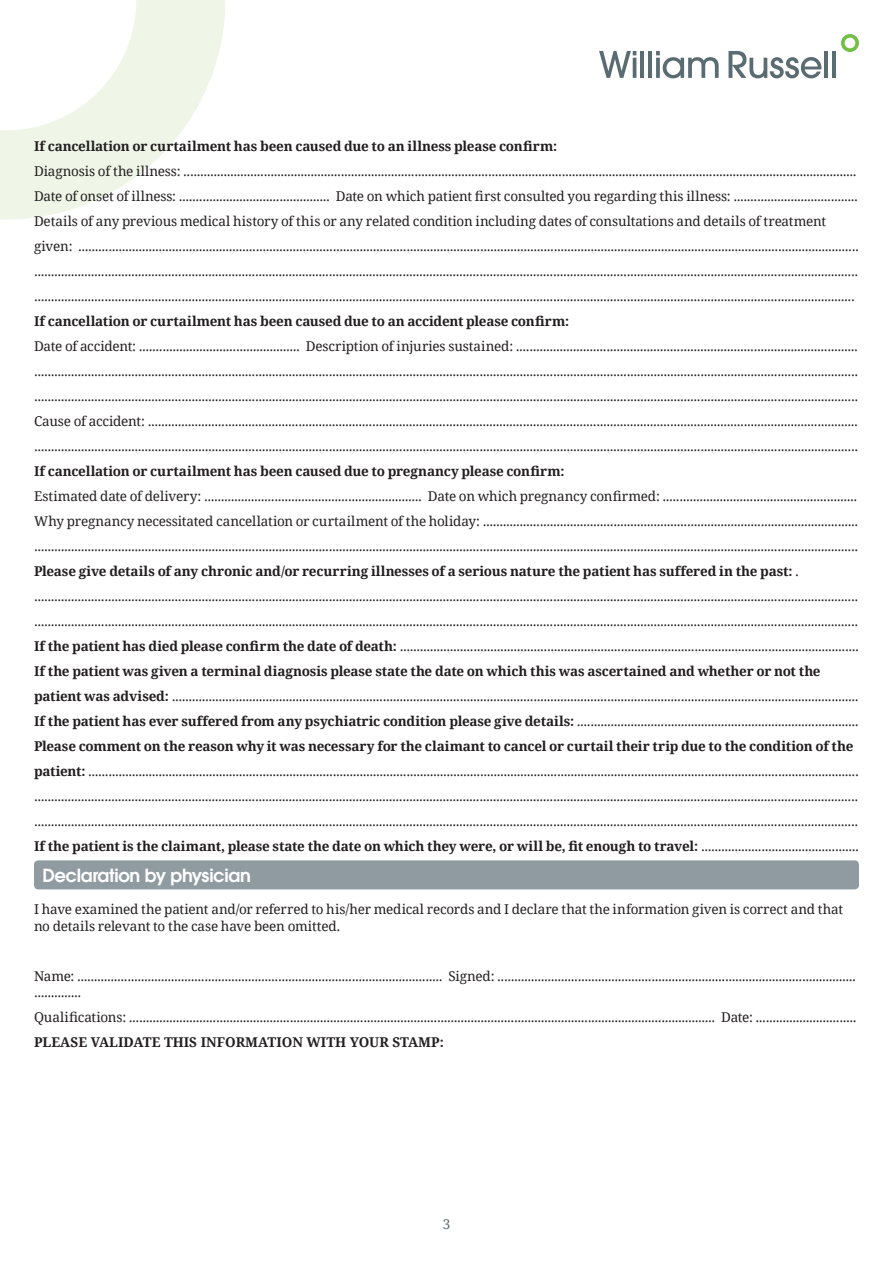
<style>
.page{position:relative;width:893px;height:1263px;background:#fff}
.page>*{position:absolute;margin:0;border:0;box-sizing:border-box;transform-origin:0 0}
.AppForm_Grey_WOB_hea{font:600 18px "ITC Avant Garde Pro";letter-spacing:-.02em;color:#fff}
.APPForm__Body_copy{font:13.5px/16.5px "Droid Serif";letter-spacing:-.015em;color:#231f20}
.APPForm__Body_copy-2{font:700 13.5px "Droid Serif";letter-spacing:-.015em;color:#231f20}
.t1{font:13.5px "Droid Serif";color:#5a6b71}
.s1{font-weight:400}
.s2{font-weight:700}
</style>
<div class="page">
<svg style="left:0;top:0;width:225px;height:220px;fill:#eff6e8"></svg>
<svg style="left:599px;top:51px;width:37px;height:27px"></svg>
<hr style="left:633px;top:58px;width:3px;height:20px;background:#5a6b71">
<hr style="left:640px;top:51px;width:4px;height:27px;background:#5a6b71">
<hr style="left:648px;top:51px;width:4px;height:27px;background:#5a6b71">
<svg style="left:656px;top:51px;width:63px;height:27px"></svg>
<svg style="left:728px;top:51px;width:93px;height:27px"></svg>
<hr style="left:824px;top:51px;width:4px;height:27px;background:#5a6b71">
<hr style="left:832px;top:51px;width:4px;height:27px;background:#5a6b71">
<svg style="left:841px;top:34px;width:18px;height:18px"></svg>
<div style="left:34px;top:860px;width:825px;height:29px;background:#909ba1;border-radius:4px"></div>
<p class="APPForm__Body_copy-2" style="left:34px;top:136px;width:525px">If cancellation or curtailment has been caused due to an illness please confirm:</p>
<p class="APPForm__Body_copy" style="left:34px;top:162px;width:824px">Diagnosis of the illness: .........................................................................................................................................................................................................</p>
<p class="APPForm__Body_copy" style="left:34px;top:187px;width:825px">Date of onset of illness: ............................................. Date on which patient first consulted you regarding this illness: .....................................</p>
<p class="APPForm__Body_copy" style="left:34px;top:212px;width:794px">Details of any previous medical history of this or any related condition including dates of consultations and details of treatment</p>
<p class="APPForm__Body_copy" style="left:34px;top:237px;width:826px">given: .........................................................................................................................................................................................................................................</p>
<p class="APPForm__Body_copy" style="left:34px;top:262px;width:826px">......................................................................................................................................................................................................................................................</p>
<p class="APPForm__Body_copy" style="left:34px;top:287px;width:822px">.....................................................................................................................................................................................................................................................</p>
<p class="APPForm__Body_copy-2" style="left:34px;top:311px;width:537px">If cancellation or curtailment has been caused due to an accident please confirm:</p>
<p class="APPForm__Body_copy" style="left:34px;top:337px;width:825px">Date of accident: ................................................ Description of injuries sustained: ......................................................................................................</p>
<p class="APPForm__Body_copy" style="left:34px;top:362px;width:826px">......................................................................................................................................................................................................................................................</p>
<p class="APPForm__Body_copy" style="left:34px;top:387px;width:826px">......................................................................................................................................................................................................................................................</p>
<p class="APPForm__Body_copy" style="left:34px;top:412px;width:825px">Cause of accident: ....................................................................................................................................................................................................................</p>
<p class="APPForm__Body_copy" style="left:34px;top:437px;width:826px">......................................................................................................................................................................................................................................................</p>
<p class="APPForm__Body_copy-2" style="left:34px;top:461px;width:532px">If cancellation or curtailment has been caused due to pregnancy please confirm:</p>
<p class="APPForm__Body_copy" style="left:34px;top:487px;width:825px">Estimated date of delivery: ................................................................. Date on which pregnancy confirmed: ..........................................................</p>
<p class="APPForm__Body_copy" style="left:34px;top:512px;width:826px">Why pregnancy necessitated cancellation or curtailment of the holiday: ................................................................................................................</p>
<p class="APPForm__Body_copy" style="left:34px;top:537px;width:826px">......................................................................................................................................................................................................................................................</p>
<p class="APPForm__Body_copy-2" style="left:34px;top:561px;width:767px">Please give details of any chronic and/or recurring illnesses of a serious nature the patient has suffered in the past: <span class="s1">.</span></p>
<p class="APPForm__Body_copy" style="left:34px;top:587px;width:826px">......................................................................................................................................................................................................................................................</p>
<p class="APPForm__Body_copy" style="left:34px;top:612px;width:826px">......................................................................................................................................................................................................................................................</p>
<p class="APPForm__Body_copy" style="left:34px;top:637px;width:826px"><span class="s2">If the patient has died please confirm the date of death:</span> .........................................................................................................................................</p>
<p class="APPForm__Body_copy-2" style="left:34px;top:661px;width:788px">If the patient was given a terminal diagnosis please state the date on which this was ascertained and whether or not the</p>
<p class="APPForm__Body_copy" style="left:34px;top:687px;width:826px"><span class="s2">patient was advised:</span> .............................................................................................................................................................................................................</p>
<p class="APPForm__Body_copy" style="left:34px;top:712px;width:826px"><span class="s2">If the patient has ever suffered from any psychiatric condition please give details:</span> ....................................................................................</p>
<p class="APPForm__Body_copy-2" style="left:34px;top:737px;width:821px">Please comment on the reason why it was necessary for the claimant to cancel or curtail their trip due to the condition of the</p>
<p class="APPForm__Body_copy" style="left:34px;top:762px;width:826px"><span class="s2">patient:</span> ......................................................................................................................................................................................................................................</p>
<p class="APPForm__Body_copy" style="left:34px;top:787px;width:826px">......................................................................................................................................................................................................................................................</p>
<p class="APPForm__Body_copy" style="left:34px;top:812px;width:826px">......................................................................................................................................................................................................................................................</p>
<p class="APPForm__Body_copy-2" style="left:34px;top:837px;width:826px">If the patient is the claimant, please state the date on which they were, or will be, fit enough to travel: <span class="s1">...............................................</span></p>
<p class="AppForm_Grey_WOB_hea" style="left:43px;top:863px;width:210px">Declaration by physician</p>
<p class="APPForm__Body_copy" style="left:34px;top:901px;width:811px">I have examined the patient and/or referred to his/her medical records and I declare that the information given is correct and that no details relevant to the case have been omitted.</p>
<p class="APPForm__Body_copy" style="left:34px;top:967px;width:824px">Name: ............................................................................................................. Signed: ........................................................................................................... ..............</p>
<p class="APPForm__Body_copy" style="left:34px;top:1009px;width:824px">Qualifications: ............................................................................................................................................................................... Date: ..............................</p>
<p class="APPForm__Body_copy-2" style="left:34px;top:1033px;width:411px">PLEASE VALIDATE THIS INFORMATION WITH YOUR STAMP:</p>
<p class="t1" style="left:443px;top:1215px;width:9px">3</p>
</div>
